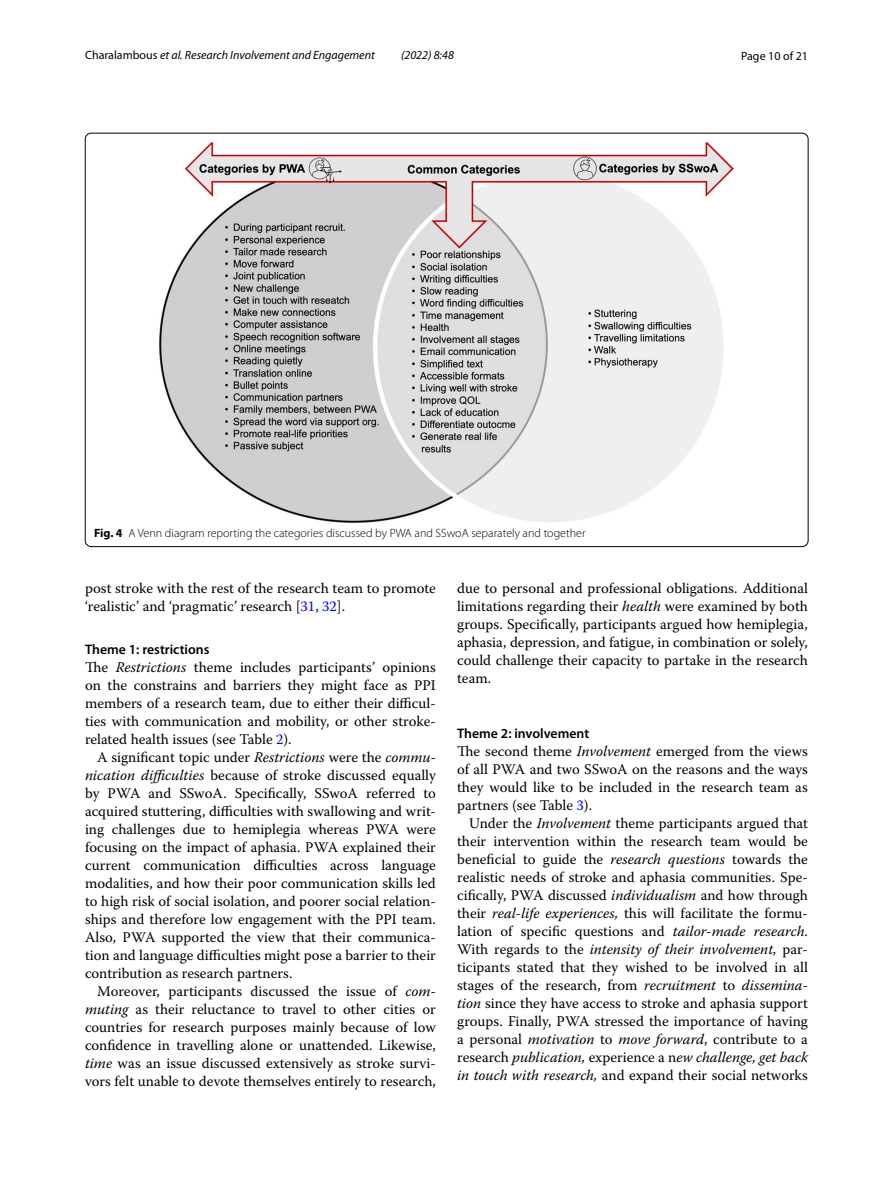
<style>
.page{position:relative;width:893px;height:1187px;background:#fff}
.page>*{position:absolute;margin:0;border:0;box-sizing:border-box;transform-origin:0 0}
.t1{font:14.7px/18px "Warnock Pro";color:#000;text-align:justify}
.t2{font:600 13.8px "Myriad Pro";color:#000}
.t3{font:300 12px "Myriad Pro";color:#000}
.t4{font:italic 12px "Myriad Pro";color:#000}
.t5{font:12px "Myriad Pro";color:#000}
.s1{font-style:normal}
.s2{font-weight:700}
.s3{color:#00f}
.s4{font-style:italic}
</style>
<div class="page">
<img style="left:160px;top:142px;width:574px;height:380px">
<p class="t4" style="left:85px;top:48px;width:291px"><span class="s1">Charalambous</span> et al. Research Involvement and Engagement</p>
<p class="t4" style="left:401px;top:48px;width:54px">(2022) 8:48</p>
<p class="t5" style="left:741px;top:48px;width:68px">Page 10 of 21</p>
<p class="t3" style="left:94px;top:526px;width:493px"><span class="s2">Fig. 4</span> A Venn diagram reporting the categories discussed by PWA and SSwoA separately and together</p>
<p class="t1" style="left:85px;top:579px;width:352px">post stroke with the rest of the research team to promote ‘realistic’ and ‘pragmatic’ research [<span class="s3">31</span>, <span class="s3">32</span>].</p>
<p class="t2" style="left:85px;top:640px;width:126px">Theme 1: restrictions</p>
<p class="t1" style="left:85px;top:658px;width:352px">The <span class="s4">Restrictions</span> theme includes participants’ opinions on the constrains and barriers they might face as PPI members of a research team, due to either their difficul&shy;ties with communication and mobility, or other stroke&shy;related health issues (see Table <span class="s3">2</span>).</p>
<p class="t1" style="left:85px;top:748px;width:352px;text-indent:12px">A significant topic under <span class="s4">Restrictions</span> were the <span class="s4">commu&shy;nication difficulties</span> because of stroke discussed equally by PWA and SSwoA. Specifically, SSwoA referred to acquired stuttering, difficulties with swallowing and writ&shy;ing challenges due to hemiplegia whereas PWA were focusing on the impact of aphasia. PWA explained their current communication difficulties across language modalities, and how their poor communication skills led to high risk of social isolation, and poorer social relation&shy;ships and therefore low engagement with the PPI team.<br>Also, PWA supported the view that their communica&shy;tion and language difficulties might pose a barrier to their contribution as research partners.</p>
<p class="t1" style="left:85px;top:982px;width:352px;text-indent:12px">Moreover, participants discussed the issue of <span class="s4">com&shy;muting</span> as their reluctance to travel to other cities or countries for research purposes mainly because of low confidence in travelling alone or unattended. Likewise, <span class="s4">time</span> was an issue discussed extensively as stroke survi&shy;vors felt unable to devote themselves entirely to research,</p>
<p class="t1" style="left:457px;top:579px;width:352px">due to personal and professional obligations. Additional limitations regarding their <span class="s4">health</span> were examined by both groups. Specifically, participants argued how hemiplegia, aphasia, depression, and fatigue, in combination or solely, could challenge their capacity to partake in the research team.</p>
<p class="t2" style="left:457px;top:724px;width:134px">Theme 2: involvement</p>
<p class="t1" style="left:457px;top:741px;width:352px">The second theme <span class="s4">Involvement</span> emerged from the views of all PWA and two SSwoA on the reasons and the ways they would like to be included in the research team as partners (see Table <span class="s3">3</span>).</p>
<p class="t1" style="left:457px;top:813px;width:352px;text-indent:12px">Under the <span class="s4">Involvement</span> theme participants argued that their intervention within the research team would be beneficial to guide the <span class="s4">research questions</span> towards the realistic needs of stroke and aphasia communities. Spe&shy;cifically, PWA discussed <span class="s4">individualism</span> and how through their <span class="s4">real-life experiences,</span> this will facilitate the formu&shy;lation of specific questions and <span class="s4">tailor-made research</span>.<br>With regards to the <span class="s4">intensity of their involvement,</span> par&shy;ticipants stated that they wished to be involved in all stages of the research, from <span class="s4">recruitment</span> to <span class="s4">dissemina&shy;tion</span> since they have access to stroke and aphasia support groups. Finally, PWA stressed the importance of having a personal <span class="s4">motivation</span> to <span class="s4">move forward</span>, contribute to a research <span class="s4">publication,</span> experience a n<span class="s4">ew challenge, get back in touch with research,</span> and expand their social networks</p>
</div>
